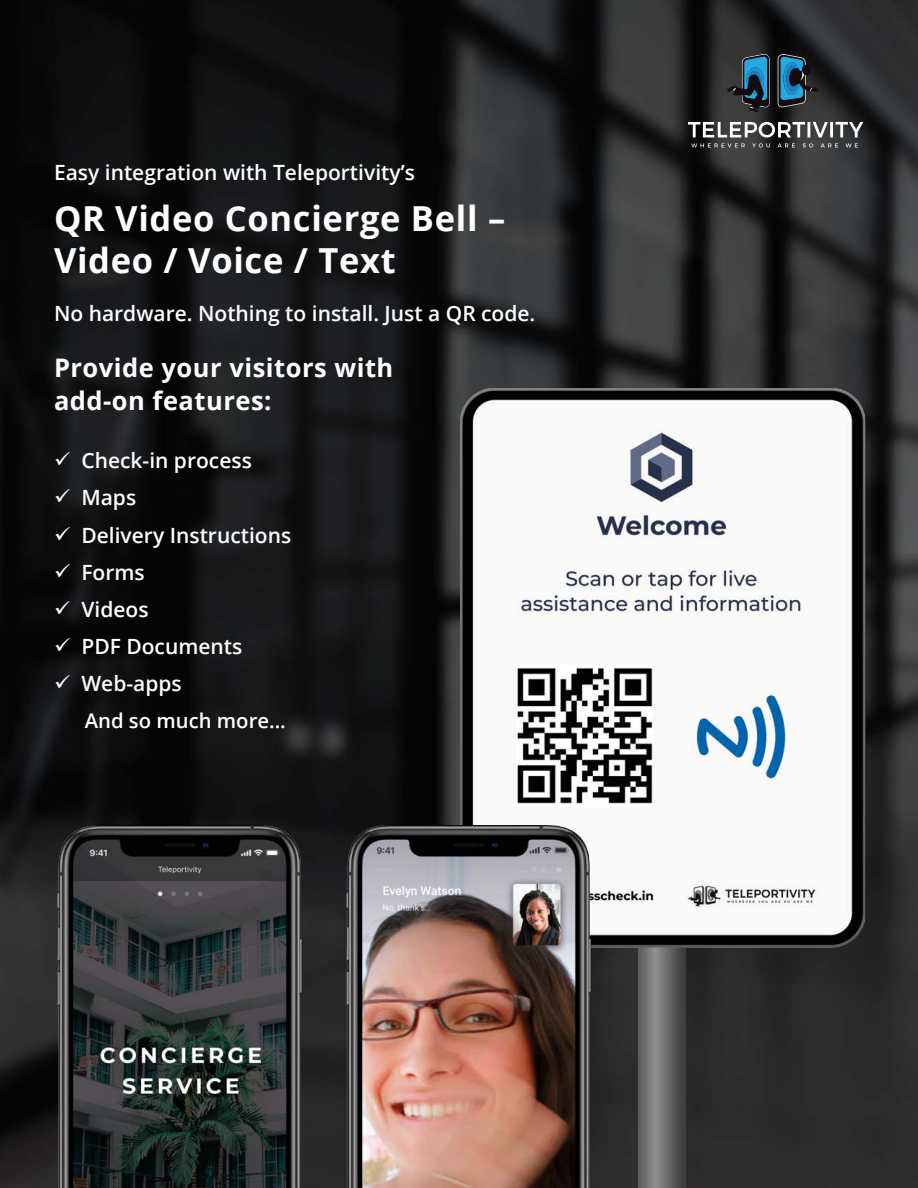
<style>
.page{position:relative;width:918px;height:1188px;background:#fff}
.page>*{position:absolute;margin:0;border:0;box-sizing:border-box;transform-origin:0 0}
.t1{font:700 34.5px/42px "Open Sans";letter-spacing:.02em;color:#fff}
.t2{font:700 25.5px/33px "Open Sans";letter-spacing:.02em;color:#fff}
.t3{font:600 21px "Open Sans";color:#fff}
.t4{font:600 20.25px "Open Sans";color:#fff}
</style>
<div class="page">
<img style="left:0;top:0;width:918px;height:1188px">
<img style="left:461px;top:389px;width:454px;height:799px">
<img style="left:345px;top:825px;width:249px;height:363px">
<img style="left:55px;top:825px;width:249px;height:363px">
<svg style="left:688px;top:122px;width:175px;height:25px"></svg>
<svg style="left:726px;top:54px;width:93px;height:58px;background:#274352"></svg>
<p class="t3" style="left:54px;top:158px;width:362px">Easy integration with Teleportivity’s</p>
<p class="t1" style="left:54px;top:196px;width:453px">QR Video Concierge Bell –<br>Video / Voice / Text</p>
<p class="t3" style="left:54px;top:299px;width:483px">No hardware. Nothing to install. Just a QR code.</p>
<p class="t2" style="left:54px;top:350px;width:341px">Provide your visitors with add-on features:</p>
<p class="t3" style="left:54px;top:446px;width:199px">✓ Check-in process</p>
<p class="t3" style="left:54px;top:483px;width:84px">✓ Maps</p>
<p class="t3" style="left:54px;top:521px;width:239px">✓ Delivery Instructions</p>
<p class="t3" style="left:54px;top:558px;width:92px">✓ Forms</p>
<p class="t3" style="left:54px;top:595px;width:96px">✓ Videos</p>
<p class="t3" style="left:54px;top:632px;width:190px">✓ PDF Documents</p>
<p class="t3" style="left:54px;top:669px;width:129px">✓ Web-apps</p>
<p class="t4" style="left:85px;top:707px;width:203px">And so much more...</p>
</div>
